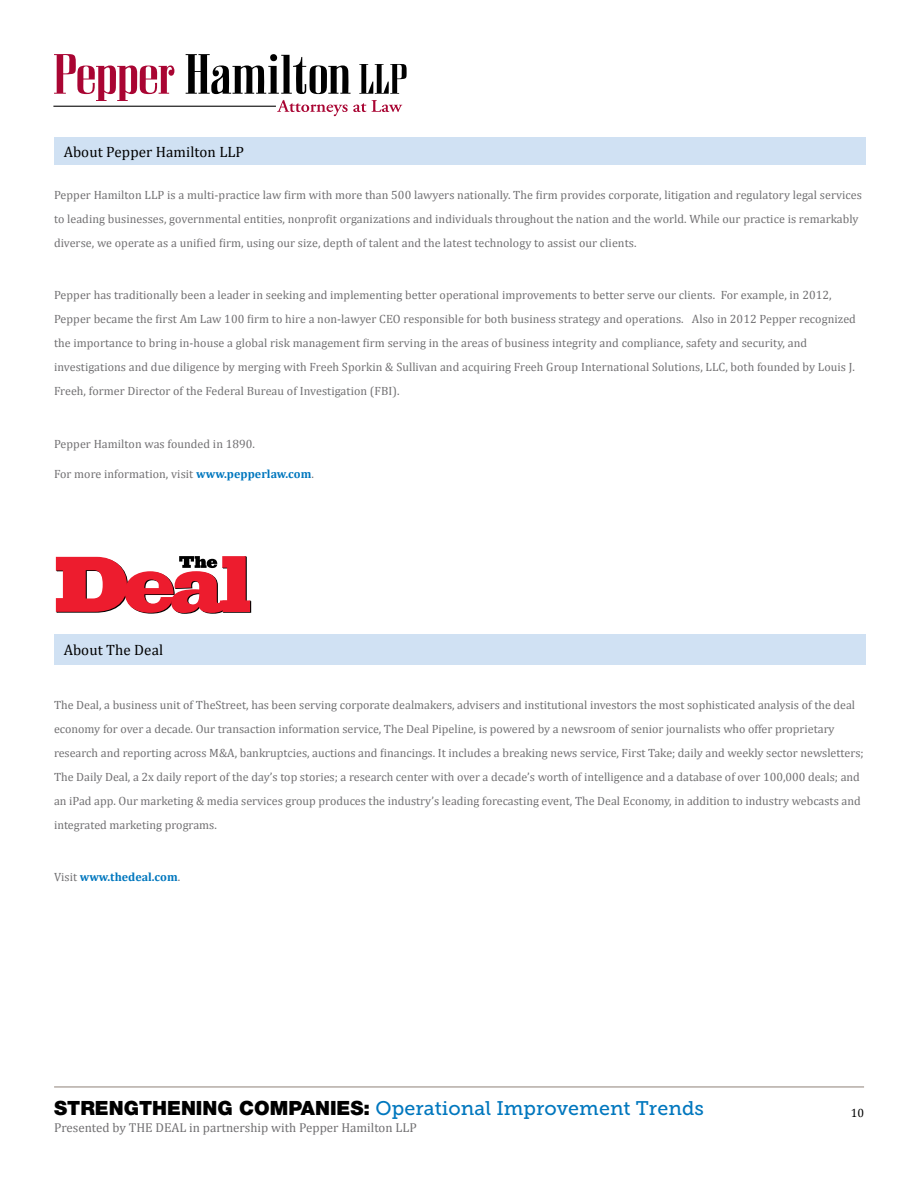
<style>
.page{position:relative;width:918px;height:1188px;background:#fff}
.page>*{position:absolute;margin:0;border:0;box-sizing:border-box;transform-origin:0 0}
.t1{font:19.65px "Museo Slab 500";letter-spacing:.005em;color:#0077be}
.t2{font:15px "Cambria";letter-spacing:.005em;color:#000}
.t3{font:12.9px "Cambria";color:#717072}
.t4{font:12px/24px "Cambria";letter-spacing:.005em;color:#717072}
.t5{font:700 12px "Cambria";color:#0077be}
.t6{font:12px "Cambria";color:#000}
.s1{font-weight:700;color:#0077be}
.s2{font-weight:400;color:#717072}
.s3{font-family:"Helvetica Neue";font-weight:900;color:#000}
</style>
<div class="page">
<hr style="left:54px;top:1087px;width:810px;height:1px;background:#8f8279">
<div style="left:54px;top:634px;width:811px;height:31px;background:#d0e1f3"></div>
<svg style="left:56px;top:556px;width:195px;height:58px"></svg>
<div style="left:54px;top:137px;width:811px;height:28px;background:#d0e1f3"></div>
<svg style="left:54px;top:54px;width:120px;height:47px"></svg>
<svg style="left:186px;top:54px;width:165px;height:40px"></svg>
<svg style="left:359px;top:64px;width:48px;height:30px"></svg>
<svg style="left:277px;top:100px;width:125px;height:16px"></svg>
<hr style="left:53px;top:106px;width:223px;height:1px;background:#000">
<p class="t2" style="left:64px;top:143px;width:182px">About Pepper Hamilton LLP</p>
<p class="t4" style="left:54px;top:183px;width:809px">Pepper Hamilton LLP is a multi-practice law firm with more than 500 lawyers nationally. The firm provides corporate, litigation and regulatory legal services to leading businesses, governmental entities, nonprofit organizations and individuals throughout the nation and the world. While our practice is remarkably diverse, we operate as a unified firm, using our size, depth of talent and the latest technology to assist our clients.</p>
<p class="t4" style="left:54px;top:283px;width:803px">Pepper has traditionally been a leader in seeking and implementing better operational improvements to better serve our clients. For example, in 2012, Pepper became the first Am Law 100 firm to hire a non-lawyer CEO responsible for both business strategy and operations. Also in 2012 Pepper recognized the importance to bring in-house a global risk management firm serving in the areas of business integrity and compliance, safety and security, and investigations and due diligence by merging with Freeh Sporkin &amp; Sullivan and acquiring Freeh Group International Solutions, LLC, both founded by Louis J.<br>Freeh, former Director of the Federal Bureau of Investigation (FBI).</p>
<p class="t4" style="left:54px;top:432px;width:203px">Pepper Hamilton was founded in 1890.</p>
<p class="t4" style="left:54px;top:462px;width:262px">For more information, visit <span class="s1">www.pepperlaw.com</span>.</p>
<p class="t2" style="left:64px;top:641px;width:101px">About The Deal</p>
<p class="t4" style="left:54px;top:692px;width:811px">The Deal, a business unit of TheStreet, has been serving corporate dealmakers, advisers and institutional investors the most sophisticated analysis of the deal economy for over a decade. Our transaction information service, The Deal Pipeline, is powered by a newsroom of senior journalists who offer proprietary research and reporting across M&amp;A, bankruptcies, auctions and financings. It includes a breaking news service, First Take; daily and weekly sector newsletters; The Daily Deal, a 2x daily report of the day’s top stories; a research center with over a decade’s worth of intelligence and a database of over 100,000 deals; and an iPad app. Our marketing &amp; media services group produces the industry’s leading forecasting event, The Deal Economy, in addition to industry webcasts and integrated marketing programs.</p>
<p class="t5" style="left:54px;top:870px;width:128px"><span class="s2">Visit</span> www.thedeal.com<span class="s2">.</span></p>
<h1 class="t1" style="left:54px;top:1097px;width:651px"><span class="s3">STRENGTHENING COMPANIES:</span> Operational Improvement Trends</h1>
<p class="t6" style="left:851px;top:1106px;width:15px">10</p>
<p class="t3" style="left:54px;top:1120px;width:364px">Presented by The Deal in partnership with Pepper Hamilton LLP</p>
</div>
